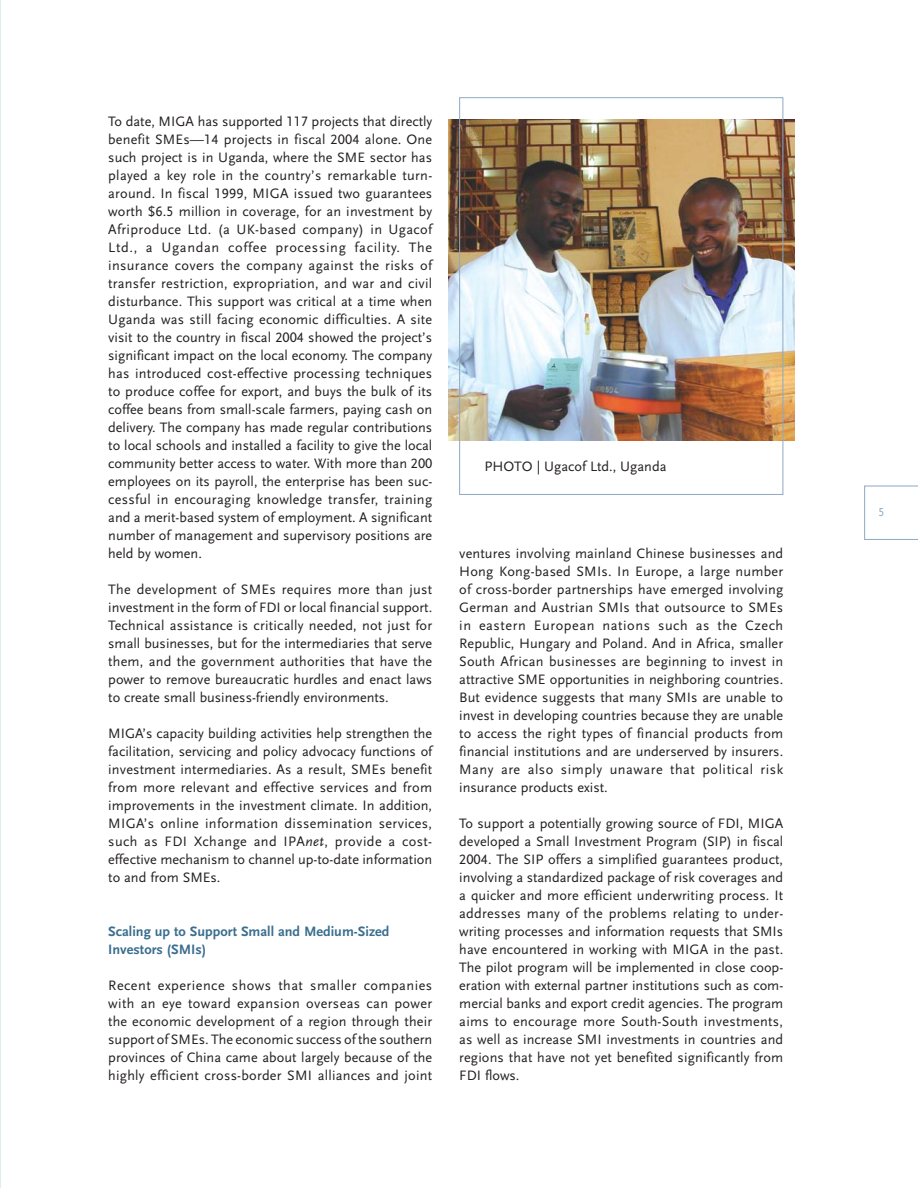
<style>
.page{position:relative;width:918px;height:1188px;background:#fff}
.page>*{position:absolute;margin:0;border:0;box-sizing:border-box;transform-origin:0 0}
.t1{font:14.25px/18px "Scala Sans LF";color:#231f20;text-align:justify}
.t2{font:700 14.25px/18px "Scala Sans LF";color:#3a6e8f}
.t3{font:12px "Scala Sans LF";color:#8ea9c1}
.s1{font-style:italic}
</style>
<div class="page">
<svg style="left:864px;top:486px;width:54px;height:54px"></svg>
<img style="left:449px;top:120px;width:346px;height:321px">
<hr style="left:0;top:0;width:1px;height:1188px;background:#e0eced">
<div style="left:459px;top:97px;width:324px;height:398px;border:1px solid #8ea9c1"></div>
<p class="t1" style="left:108px;top:113px;width:326px">To date, MIGA has supported 117 projects that directly benefit SMEs —14 projects in fiscal 2004 alone. One such project is in Uganda, where the SME sector has played a key role in the country’s remarkable turn&shy;around. In fiscal 1999, MIGA issued two guarantees worth $6.5 million in coverage, for an investment by Afriproduce Ltd. (a UK-based company) in Ugacof Ltd., a Ugandan coffee processing facility. The insurance covers the company against the risks of transfer restriction, expropriation, and war and civil disturbance. This support was critical at a time when Uganda was still facing economic difficulties. A site visit to the country in fiscal 2004 showed the project’s significant impact on the local economy. The company has introduced cost-effective processing techniques to produce coffee for export, and buys the bulk of its coffee beans from small-scale farmers, paying cash on delivery. The company has made regular contributions to local schools and installed a facility to give the local community better access to water. With more than 200 employees on its payroll, the enterprise has been suc&shy;cessful in encouraging knowledge transfer, training and a merit-based system of employment. A significant number of management and supervisory positions are held by women.</p>
<p class="t1" style="left:108px;top:581px;width:326px">The development of SMEs requires more than just investment in the form of FDI or local financial support.<br>Technical assistance is critically needed, not just for small businesses, but for the intermediaries that serve them, and the government authorities that have the power to remove bureaucratic hurdles and enact laws to create small business-friendly environments.</p>
<p class="t1" style="left:108px;top:725px;width:326px">MIGA’s capacity building activities help strengthen the facilitation, servicing and policy advocacy functions of investment intermediaries. As a result, SMEs benefit from more relevant and effective services and from improvements in the investment climate. In addition, MIGA’s online information dissemination services, such as FDI Xchange and IPA<span class="s1">net</span>, provide a cost&shy;effective mechanism to channel up-to-date information to and from SMEs.</p>
<p class="t2" style="left:108px;top:923px;width:283px">Scaling up to Support Small and Medium-Sized<br>Investors (SMIs)</p>
<p class="t1" style="left:108px;top:977px;width:326px">Recent experience shows that smaller companies with an eye toward expansion overseas can power the economic development of a region through their support of SMEs. The economic success of the southern provinces of China came about largely because of the highly efficient cross-border SMI alliances and joint</p>
<p class="t1" style="left:484px;top:459px;width:184px">PHOTO | Ugacof Ltd., Uganda</p>
<p class="t1" style="left:459px;top:545px;width:326px">ventures involving mainland Chinese businesses and Hong Kong-based SMIs. In Europe, a large number of cross-border partnerships have emerged involving German and Austrian SMIs that outsource to SMEs in eastern European nations such as the Czech Republic, Hungary and Poland. And in Africa, smaller South African businesses are beginning to invest in attractive SME opportunities in neighboring countries.<br>But evidence suggests that many SMIs are unable to invest in developing countries because they are unable to access the right types of financial products from financial institutions and are underserved by insurers.<br>Many are also simply unaware that political risk insurance products exist.</p>
<p class="t1" style="left:459px;top:815px;width:326px">To support a potentially growing source of FDI, MIGA developed a Small Investment Program (SIP) in fiscal 2004. The SIP offers a simplified guarantees product, involving a standardized package of risk coverages and a quicker and more efficient underwriting process. It addresses many of the problems relating to under&shy;writing processes and information requests that SMIs have encountered in working with MIGA in the past.<br>The pilot program will be implemented in close coop&shy;eration with external partner institutions such as com&shy;mercial banks and export credit agencies. The program aims to encourage more South-South investments, as well as increase SMI investments in countries and regions that have not yet benefited significantly from FDI flows.</p>
<p class="t3" style="left:879px;top:508px;width:7px">5</p>
</div>
